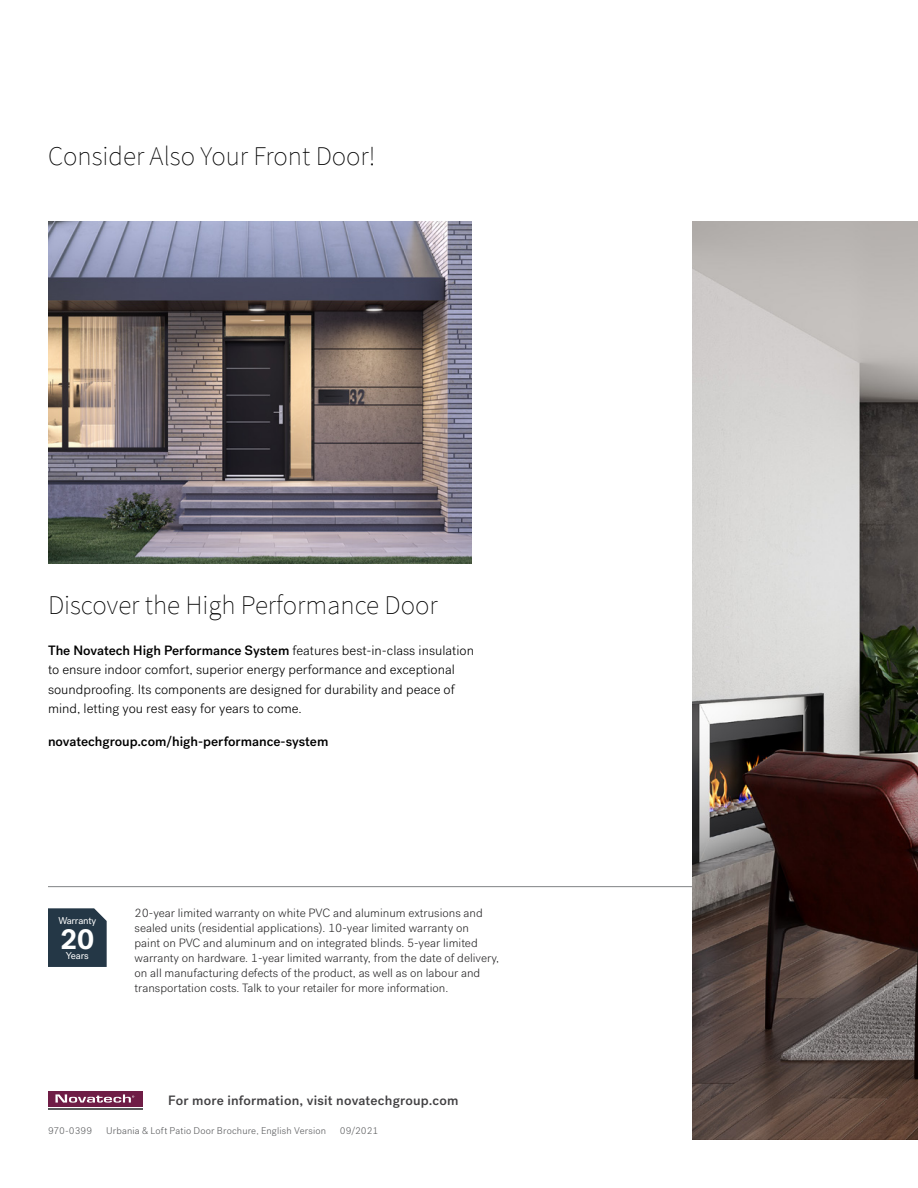
<style>
.page{position:relative;width:918px;height:1188px;background:#fff}
.page>*{position:absolute;margin:0;border:0;box-sizing:border-box;transform-origin:0 0}
.t1{font:700 28.65px "Post Grotesk";color:#fff}
.H1_source_sans_ultra{font:200 27px "Source Sans Pro";color:#000}
.H1_source_sans_ultra-2{font:300 13.5px/19.5px "Post Grotesk";color:#000}
.t2{font:500 13.5px "Post Grotesk";letter-spacing:.015em;color:#414042}
.H1_source_sans_ultra-3{font:500 13.5px "Post Grotesk";color:#000}
.t3{font:300 12px/15px "Post Grotesk";color:#292829}
.t4{font:9.9px "Post Grotesk";letter-spacing:-.02em;color:#fff}
.t5{font:300 9.75px "Post Grotesk";letter-spacing:.01em;color:#58595b}
.s1{font-weight:500}
</style>
<div class="page">
<hr style="left:48px;top:886px;width:774px;height:1px;background:#808285">
<div style="left:48px;top:908px;width:59px;height:59px;background:#243746"></div>
<div style="left:48px;top:1091px;width:95px;height:15px;background:#6f1d46"></div>
<svg style="left:55px;top:1094px;width:79px;height:9px"></svg>
<hr style="left:48px;top:1108px;width:95px;height:2px;background:#5a5b5d">
<img style="left:692px;top:221px;width:226px;height:919px">
<img style="left:48px;top:221px;width:423px;height:343px">
<p class="H1_source_sans_ultra" style="left:48px;top:140px;width:329px">Consider Also Your Front Door!</p>
<p class="H1_source_sans_ultra" style="left:48px;top:589px;width:391px">Discover the High Performance Door</p>
<p class="H1_source_sans_ultra-2" style="left:48px;top:641px;width:428px"><span class="s1">The Novatech High Performance System</span> features best-in-class insulation to ensure indoor comfort, superior energy performance and exceptional soundproofing. Its components are designed for durability and peace of mind, letting you rest easy for years to come.</p>
<p class="H1_source_sans_ultra-3" style="left:48px;top:733px;width:282px">novatechgroup.com/high-performance-system</p>
<p class="t4" style="left:58px;top:914px;width:39px">Warranty</p>
<p class="t1" style="left:60px;top:920px;width:36px">20</p>
<p class="t4" style="left:66px;top:950px;width:25px">Years</p>
<p class="t3" style="left:135px;top:906px;width:366px">20-year limited warranty on white PVC and aluminum extrusions and sealed units (residential applications). 10-year limited warranty on<br>paint on PVC and aluminum and on integrated blinds. 5-year limited warranty on hardware. 1-year limited warranty, from the date of delivery, on all manufacturing defects of the product, as well as on labour and transportation costs. Talk to your retailer for more information.</p>
<p class="t2" style="left:168px;top:1092px;width:292px">For more information, visit novatechgroup.com</p>
<p class="t5" style="left:48px;top:1125px;width:46px">970-0399</p>
<p class="t5" style="left:106px;top:1125px;width:222px">Urbania &amp; Loft Patio Door Brochure, English Version</p>
<p class="t5" style="left:340px;top:1125px;width:40px">09/2021</p>
</div>
